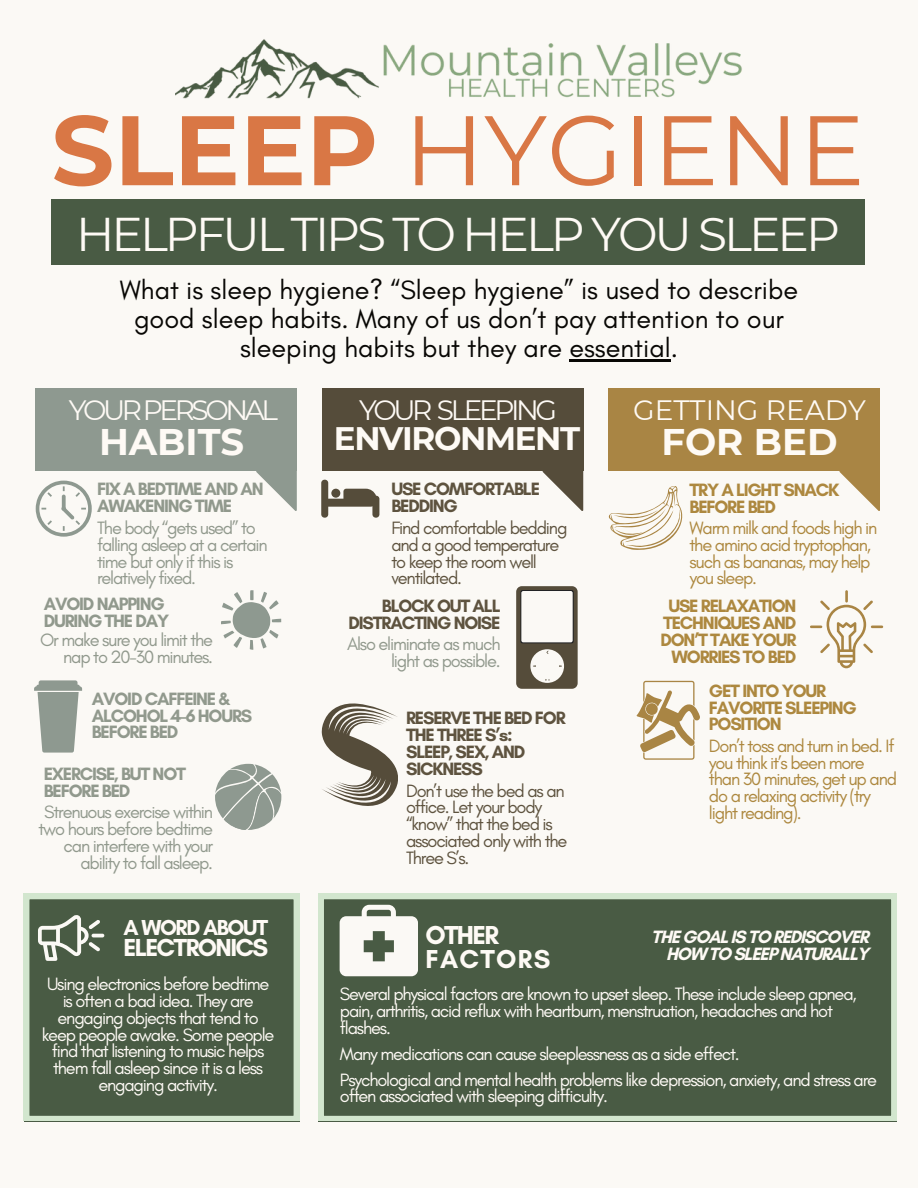
<style>
.page{position:relative;width:918px;height:1188px;background:#fbf9f5}
.page>*{position:absolute;margin:0;border:0;box-sizing:border-box;transform-origin:0 0}
.t1{font:98.55px "Montserrat";color:#d97745}
.t2{font:47.25px "Montserrat";letter-spacing:-.065em;color:#fefaf5}
.t3{font:700 37.05px "Montserrat";color:#fefaf5}
.t4{font:700 32.55px "Montserrat";letter-spacing:-.04em;color:#fefaf5}
.t5{font:28.05px "Montserrat";letter-spacing:-.12em;color:#fefaf5}
.t6{font:28.05px "Montserrat";color:#fefaf5}
.t7{font:27px/29.2px "Glacial Indifference";color:#080704;text-align:center}
.t8{font:700 26.4px/24.3px "Glacial Indifference";letter-spacing:.05em;color:#fefaf5}
.t9{font:700 25.05px "Glacial Indifference";letter-spacing:-.065em;color:#fefaf5}
.t10{font:700 22.05px "Glacial Indifference";letter-spacing:-.065em;color:#fefaf5}
.t11{font:18.15px/16.8px "Glacial Indifference";letter-spacing:-.065em;color:#fefaf5}
.t12{font:18.15px/16.8px "Glacial Indifference";letter-spacing:-.065em;color:#91998d;text-align:right}
.t13{font:18.15px/17px "Glacial Indifference";letter-spacing:-.065em;color:#ad883f}
.t14{font:18.15px/16.8px "Glacial Indifference";letter-spacing:-.065em;color:#5e533f}
.t15{font:700 18.15px/16.8px "Glacial Indifference";letter-spacing:-.065em;color:#91998d}
.t16{font:700 18.15px/16.8px "Glacial Indifference";letter-spacing:-.065em;color:#ad883f}
.t17{font:700 18.15px/16.8px "Glacial Indifference";letter-spacing:-.065em;color:#5e533f}
.t18{font:700 18.15px/16.8px "Glacial Indifference";letter-spacing:-.065em;color:#fefaf5;text-align:right}
.s1{font-weight:700}
</style>
<div class="page">
<img style="left:175px;top:39px;width:567px;height:60px">
<div style="left:51px;top:199px;width:814px;height:66px;background:#495b44"></div>
<div style="left:36px;top:388px;width:261px;height:82px;background:#8e9990"></div>
<div style="left:609px;top:388px;width:271px;height:82px;background:#a98544"></div>
<div style="left:322px;top:388px;width:262px;height:82px;background:#554c3a"></div>
<svg style="left:256px;top:471px;width:41px;height:40px"></svg>
<svg style="left:543px;top:471px;width:40px;height:40px"></svg>
<svg style="left:840px;top:471px;width:40px;height:40px"></svg>
<svg style="left:36px;top:481px;width:56px;height:56px"></svg>
<svg style="left:221px;top:590px;width:60px;height:60px"></svg>
<svg style="left:34px;top:680px;width:48px;height:72px"></svg>
<svg style="left:215px;top:764px;width:66px;height:66px"></svg>
<svg style="left:321px;top:480px;width:58px;height:38px"></svg>
<div style="left:516px;top:586px;width:62px;height:103px;background:#554c3a;border-radius:6px"></div>
<svg style="left:520px;top:590px;width:54px;height:53px"></svg>
<svg style="left:530px;top:649px;width:34px;height:34px"></svg>
<svg style="left:521px;top:591px;width:52px;height:90px"></svg>
<svg style="left:321px;top:703px;width:77px;height:103px"></svg>
<svg style="left:609px;top:486px;width:74px;height:64px"></svg>
<svg style="left:810px;top:590px;width:73px;height:78px"></svg>
<svg style="left:636px;top:681px;width:64px;height:79px"></svg>
<svg style="left:24px;top:894px;width:275px;height:227px;background:#556750"></svg>
<svg style="left:38px;top:915px;width:66px;height:46px"></svg>
<svg style="left:318px;top:894px;width:579px;height:227px;background:#52644d"></svg>
<svg style="left:340px;top:905px;width:78px;height:71px"></svg>
<hr style="left:569px;top:359px;width:102px;height:3px;background:#080704">
<h1 class="t1" style="left:51px;top:83px;width:815px"><span class="s1">SLEEP</span> HYGIENE</h1>
<h2 class="t2" style="left:76px;top:202px;width:765px">HELPFUL TIPS TO HELP YOU SLEEP</h2>
<h3 class="t7" style="left:120px;top:275px;width:680px">What is sleep hygiene? “Sleep hygiene” is used to describe good sleep habits. Many of us don’t pay attention to our sleeping habits but they are essential.</h3>
<h3 class="t5" style="left:69px;top:391px;width:211px">YOUR PERSONAL</h3>
<h3 class="t3" style="left:99px;top:415px;width:147px">HABITS</h3>
<p class="t15" style="left:97px;top:481px;width:168px">FIX A BEDTIME AND AN<br>AWAKENING TIME</p>
<p class="t12" style="left:97px;top:520px;width:172px;text-align:left">The body “gets used” to falling asleep at a certain time but only if this is relatively fixed.</p>
<p class="t15" style="left:44px;top:595px;width:127px">AVOID NAPPING<br>DURING THE DAY</p>
<p class="t12" style="left:40px;top:632px;width:175px">Or make sure you limit the nap to 20-30 minutes.</p>
<p class="t15" style="left:92px;top:690px;width:162px">AVOID CAFFEINE &amp;<br>ALCOHOL 4-6 HOURS<br>BEFORE BED</p>
<p class="t15" style="left:44px;top:765px;width:144px">EXERCISE, BUT NOT<br>BEFORE BED</p>
<p class="t12" style="left:38px;top:804px;width:176px">Strenuous exercise within two hours before bedtime can interfere with your ability to fall asleep.</p>
<p class="t10" style="left:124px;top:914px;width:146px">A WORD ABOUT</p>
<h3 class="t9" style="left:124px;top:932px;width:146px">ELECTRONICS</h3>
<p class="t11" style="left:42px;top:976px;width:234px;text-align:center">Using electronics before bedtime is often a bad idea. They are engaging objects that tend to keep people awake. Some people find that listening to music helps them fall asleep since it is a less engaging activity.</p>
<h3 class="t5" style="left:359px;top:391px;width:200px">YOUR SLEEPING</h3>
<h3 class="t4" style="left:334px;top:415px;width:248px">ENVIRONMENT</h3>
<p class="t17" style="left:391px;top:481px;width:150px">USE COMFORTABLE<br>BEDDING</p>
<p class="t14" style="left:391px;top:520px;width:178px">Find comfortable bedding and a good temperature to keep the room well ventilated.</p>
<p class="t17" style="left:348px;top:597px;width:154px;text-align:right">BLOCK OUT ALL<br>DISTRACTING NOISE</p>
<p class="t12" style="left:347px;top:636px;width:155px">Also eliminate as much light as possible.</p>
<p class="t17" style="left:406px;top:710px;width:161px">RESERVE THE BED FOR<br>THE THREE S’s:<br>SLEEP, SEX, AND<br>SICKNESS</p>
<p class="t14" style="left:406px;top:782px;width:163px">Don’t use the bed as an office. Let your body “know” that the bed is associated only with the<br>Three S’s.</p>
<h3 class="t6" style="left:633px;top:391px;width:234px">GETTING READY</h3>
<h3 class="t3" style="left:661px;top:415px;width:178px">FOR BED</h3>
<p class="t16" style="left:690px;top:482px;width:151px">TRY A LIGHT SNACK<br>BEFORE BED</p>
<p class="t13" style="left:690px;top:520px;width:189px">Warm milk and foods high in the amino acid tryptophan, such as bananas, may help you sleep.</p>
<p class="t16" style="left:660px;top:597px;width:137px;text-align:right">USE RELAXATION<br>TECHNIQUES AND<br>DON’T TAKE YOUR<br>WORRIES TO BED</p>
<p class="t16" style="left:709px;top:682px;width:149px">GET INTO YOUR<br>FAVORITE SLEEPING<br>POSITION</p>
<p class="t13" style="left:709px;top:737px;width:190px">Don’t toss and turn in bed. If you think it’s been more than 30 minutes, get up and do a relaxing activity (try light reading).</p>
<h3 class="t8" style="left:426px;top:922px;width:126px">OTHER<br>FACTORS</h3>
<p class="t18" style="left:651px;top:928px;width:219px">THE GOAL IS TO REDISCOVER<br>HOW TO SLEEP NATURALLY</p>
<p class="t11" style="left:340px;top:986px;width:518px">Several physical factors are known to upset sleep. These include sleep apnea, pain, arthritis, acid reflux with heartburn, menstruation, headaches and hot flashes.</p>
<p class="t11" style="left:340px;top:1041px;width:539px;line-height:25.8px">Many medications can cause sleeplessness as a side effect.<br>Psychological and mental health problems like depression, anxiety, and stress are</p>
<p class="t11" style="left:340px;top:1088px;width:269px">often associated with sleeping difficulty.</p>
</div>
